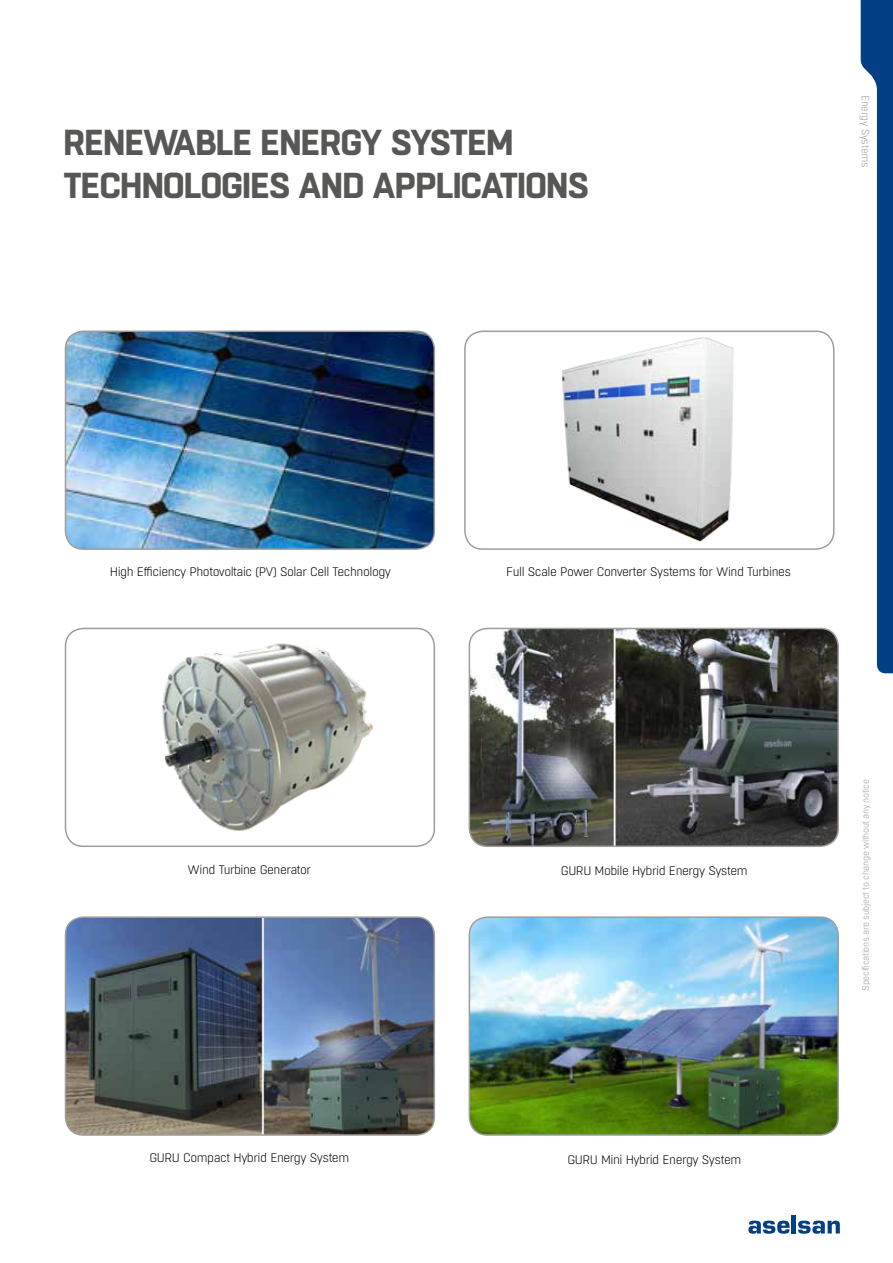
<style>
.page{position:relative;width:893px;height:1263px;background:#fff}
.page>*{position:absolute;margin:0;border:0;box-sizing:border-box;transform-origin:0 0}
.t1{font:700 36px/43.2px "Boxed";letter-spacing:-.04em;color:#575756}
.t2{font:300 12.3px "Boxed";letter-spacing:-.04em;color:#000}
.t3{font:300 10.5px "Boxed";letter-spacing:-.04em;color:#9d9d9c}
.t4{font:300 9px "Boxed";letter-spacing:-.04em;color:#9d9d9c}
</style>
<div class="page">
<svg style="left:861px;top:0;width:32px;height:673px"></svg>
<svg style="left:748px;top:1220px;width:42px;height:14px"></svg>
<svg style="left:798px;top:1220px;width:42px;height:14px"></svg>
<hr style="left:792px;top:1215px;width:4px;height:18px;background:#033f85">
<img style="left:65px;top:333px;width:369px;height:216px">
<div style="left:65px;top:330px;width:370px;height:220px;border:2px solid #9d9d9c;border-radius:18px"></div>
<img style="left:469px;top:628px;width:369px;height:218px">
<div style="left:469px;top:628px;width:370px;height:219px;border:2px solid #9d9d9c;border-radius:18px"></div>
<img style="left:469px;top:919px;width:369px;height:216px">
<div style="left:469px;top:916px;width:370px;height:220px;border:2px solid #9d9d9c;border-radius:18px"></div>
<img style="left:562px;top:337px;width:172px;height:205px">
<div style="left:464px;top:330px;width:370px;height:220px;border:2px solid #9d9d9c;border-radius:18px"></div>
<img style="left:74px;top:628px;width:352px;height:218px">
<div style="left:65px;top:628px;width:370px;height:219px;border:2px solid #9d9d9c;border-radius:18px"></div>
<img style="left:65px;top:918px;width:369px;height:217px">
<div style="left:65px;top:916px;width:370px;height:220px;border:2px solid #9d9d9c;border-radius:18px"></div>
<h1 class="t1" style="left:63px;top:122px;width:528px">RENEWABLE ENERGY SYSTEM<br>TECHNOLOGIES AND APPLICATIONS</h1>
<p class="t3" style="left:872px;top:95px;width:74px;rotate:90deg">Energy Systems</p>
<p class="t2" style="left:110px;top:564px;width:283px">High Efficiency Photovoltaic (PV) Solar Cell Technology</p>
<p class="t2" style="left:506px;top:564px;width:287px">Full Scale Power Converter Systems for Wind Turbines</p>
<p class="t2" style="left:188px;top:862px;width:125px">Wind Turbine Generator</p>
<p class="t2" style="left:561px;top:863px;width:188px">GURU Mobile Hybrid Energy System</p>
<p class="t4" style="left:860px;top:990px;width:213px;rotate:-90deg">Specifications are subject to change without any notice</p>
<p class="t2" style="left:149px;top:1150px;width:201px">GURU Compact Hybrid Energy System</p>
<p class="t2" style="left:567px;top:1152px;width:176px">GURU Mini Hybrid Energy System</p>
</div>
